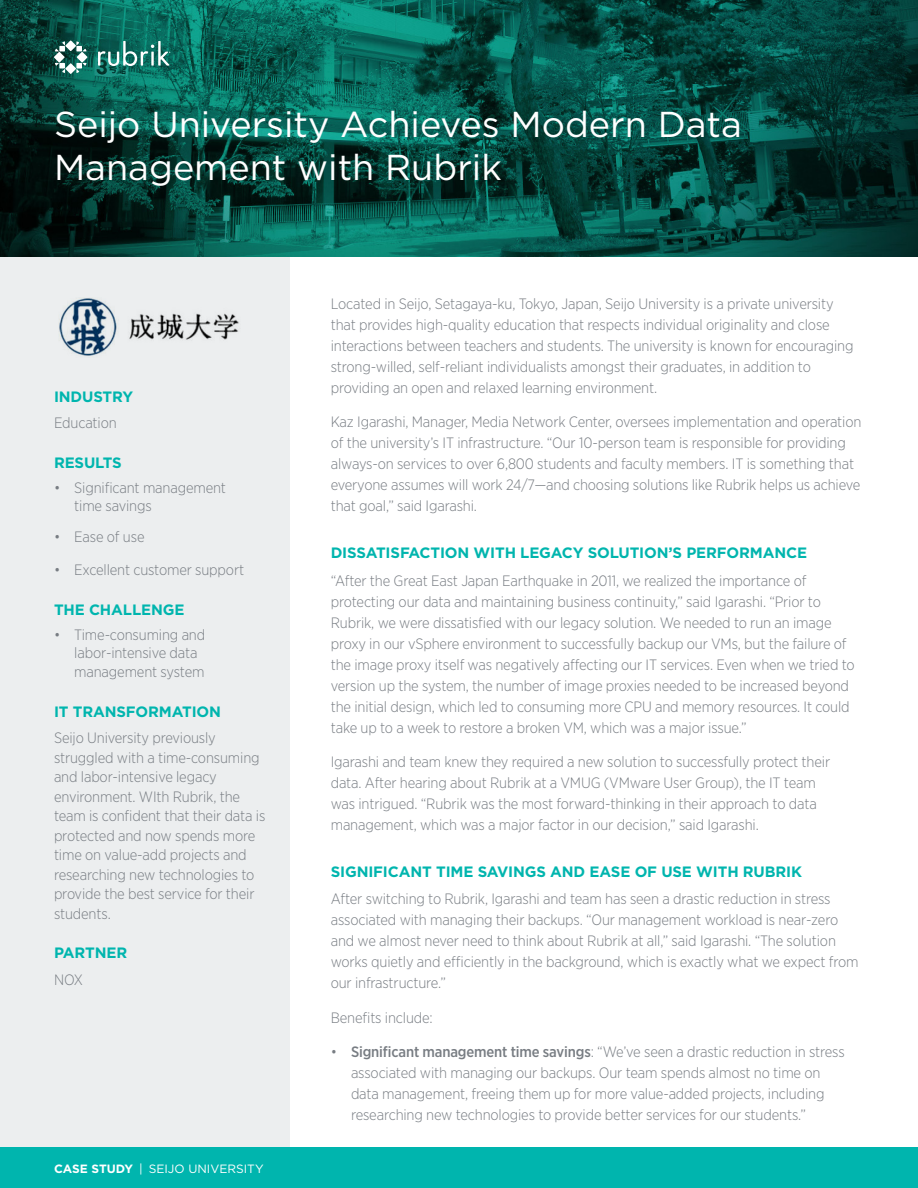
<style>
.page{position:relative;width:918px;height:1188px;background:#fff}
.page>*{position:absolute;margin:0;border:0;box-sizing:border-box;transform-origin:0 0}
.CASE_title{font:36px/43.2px "Gotham";color:#fff}
.CASE_body_copy{font:300 15px/21px "Gotham Narrow";letter-spacing:-.01em;color:#787d83}
.CASE_sidebar_copy{font:300 15px/19.5px "Gotham Narrow";letter-spacing:-.01em;color:#787d83}
.CASE_body_headline{font:700 15px "Gotham";letter-spacing:-.01em;color:#00b5ae}
.CASE_sidebar_headlin{font:700 15px "Gotham";letter-spacing:-.01em;color:#00b5ae}
.t1{font:12px "Gotham";color:#fff}
.s1{font-weight:700}
.s2{font-weight:500}
</style>
<div class="page">
<div style="left:0;top:256px;width:290px;height:892px;background:#eceeef"></div>
<div style="left:0;top:1148px;width:918px;height:40px;background:#00b5ae"></div>
<img style="left:0;top:0;width:918px;height:256px">
<img style="left:59px;top:297px;width:180px;height:60px">
<svg style="left:65px;top:40px;width:11px;height:11px"></svg>
<svg style="left:65px;top:63px;width:11px;height:11px"></svg>
<svg style="left:77px;top:52px;width:10px;height:11px"></svg>
<svg style="left:55px;top:41px;width:10px;height:10px"></svg>
<svg style="left:76px;top:63px;width:11px;height:10px"></svg>
<svg style="left:55px;top:63px;width:10px;height:10px"></svg>
<svg style="left:76px;top:41px;width:11px;height:10px"></svg>
<svg style="left:54px;top:52px;width:11px;height:11px"></svg>
<svg style="left:98px;top:41px;width:72px;height:25px;background:#448c82"></svg>
<p class="CASE_title" style="left:54px;top:102px;width:689px">Seijo University Achieves Modern Data<br>Management with Rubrik</p>
<p class="CASE_sidebar_headlin" style="left:54px;top:387px;width:81px">INDUSTRY</p>
<p class="CASE_sidebar_copy" style="left:54px;top:413px;width:64px">Education</p>
<p class="CASE_sidebar_headlin" style="left:54px;top:453px;width:69px">RESULTS</p>
<p class="CASE_body_copy" style="left:74px;top:478px;width:153px;line-height:18px;text-indent:-20px">• Significant management time savings</p>
<p class="CASE_body_copy" style="left:54px;top:526px;width:92px">• Ease of use</p>
<p class="CASE_body_copy" style="left:54px;top:559px;width:192px">• Excellent customer support</p>
<p class="CASE_sidebar_headlin" style="left:54px;top:600px;width:132px">THE CHALLENGE</p>
<p class="CASE_body_copy" style="left:74px;top:625px;width:133px;line-height:18px;text-indent:-20px">• Time-consuming and labor-intensive data</p>
<p class="CASE_body_copy" style="left:74px;top:661px;width:132px">management system</p>
<p class="CASE_sidebar_headlin" style="left:54px;top:702px;width:169px">IT TRANSFORMATION</p>
<p class="CASE_sidebar_copy" style="left:54px;top:728px;width:213px">Seijo University previously struggled with a time-consuming and labor-intensive legacy environment. WIth Rubrik, the team is confident that their data is protected and now spends more time on value-add projects and researching new technologies to provide the best service for their students.</p>
<p class="CASE_sidebar_headlin" style="left:54px;top:943px;width:75px">PARTNER</p>
<p class="CASE_sidebar_copy" style="left:54px;top:969px;width:31px">NOX</p>
<p class="t1" style="left:54px;top:1161px;width:211px"><span class="s1">CASE STUDY</span> | SEIJO UNIVERSITY</p>
<p class="CASE_body_copy" style="left:331px;top:293px;width:524px">Located in Seijo, Setagaya-ku, Tokyo, Japan, Seijo University is a private university that provides high-quality education that respects individual originality and close interactions between teachers and students. The university is known for encouraging strong-willed, self-reliant individualists amongst their graduates, in addition to providing an open and relaxed learning environment.</p>
<p class="CASE_body_copy" style="left:331px;top:411px;width:532px">Kaz Igarashi, Manager, Media Network Center, oversees implementation and operation of the university’s IT infrastructure. “Our 10-person team is responsible for providing always-on services to over 6,800 students and faculty members. IT is something that everyone assumes will work 24/7—and choosing solutions like Rubrik helps us achieve that goal,” said Igarashi.</p>
<p class="CASE_body_headline" style="left:331px;top:543px;width:478px">DISSATISFACTION WITH LEGACY SOLUTION’S PERFORMANCE</p>
<p class="CASE_body_copy" style="left:331px;top:570px;width:526px">“After the Great East Japan Earthquake in 2011, we realized the importance of protecting our data and maintaining business continuity,” said Igarashi. “Prior to Rubrik, we were dissatisfied with our legacy solution. We needed to run an image proxy in our vSphere environment to successfully backup our VMs, but the failure of the image proxy itself was negatively affecting our IT services. Even when we tried to version up the system, the number of image proxies needed to be increased beyond the initial design, which led to consuming more CPU and memory resources. It could take up to a week to restore a broken VM, which was a major issue.”</p>
<p class="CASE_body_copy" style="left:331px;top:751px;width:501px">Igarashi and team knew they required a new solution to successfully protect their data. After hearing about Rubrik at a VMUG (VMware User Group), the IT team was intrigued. “Rubrik was the most forward-thinking in their approach to data management, which was a major factor in our decision,” said Igarashi.</p>
<p class="CASE_body_headline" style="left:331px;top:861px;width:473px">SIGNIFICANT TIME SAVINGS AND EASE OF USE WITH RUBRIK</p>
<p class="CASE_body_copy" style="left:331px;top:888px;width:529px">After switching to Rubrik, Igarashi and team has seen a drastic reduction in stress associated with managing their backups. “Our management workload is near-zero and we almost never need to think about Rubrik at all,” said Igarashi. “The solution works quietly and efficiently in the background, which is exactly what we expect from our infrastructure.”</p>
<p class="CASE_body_copy" style="left:331px;top:1007px;width:104px">Benefits include:</p>
<p class="CASE_body_copy" style="left:351px;top:1041px;width:495px;text-indent:-20px">• <span class="s2">Significant management time savings</span>: “We’ve seen a drastic reduction in stress associated with managing our backups. Our team spends almost no time on data management, freeing them up for more value-added projects, including researching new technologies to provide better services for our students.”</p>
</div>
